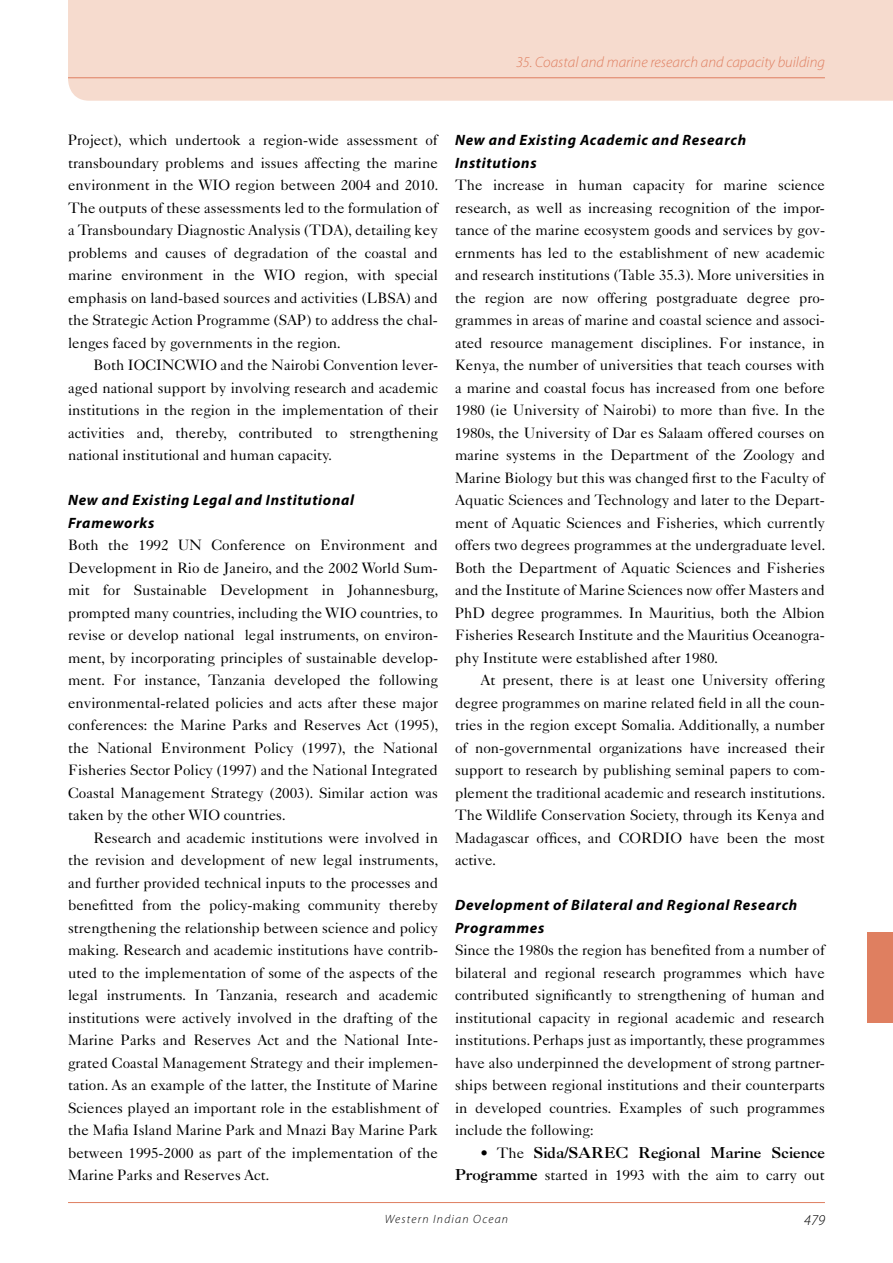
<style>
.page{position:relative;width:893px;height:1263px;background:#fff}
.page>*{position:absolute;margin:0;border:0;box-sizing:border-box;transform-origin:0 0}
.t1{font:15px/22.5px "Caslon 540 LT Std";color:#000}
.t2{font:italic 700 15px "Myriad Pro";letter-spacing:.045em;color:#000}
.t3{font:15px/22.5px "Caslon 3 LT Std";color:#000;text-align:right}
.t4{font:italic 300 15px "Myriad Pro";color:#df7f60}
.t5{font:italic 300 15px "Myriad Pro";color:#000}
.t6{font:italic 300 12px "Myriad Pro";letter-spacing:.1em;color:#000}
.s1{font-family:"Myriad Pro";font-weight:700;font-style:italic}
.s2{font-family:"Caslon 540 LT Std"}
</style>
<div class="page">
<div style="left:68px;top:0;width:825px;height:101px;background:#f6dbce"></div>
<hr style="left:68px;top:77px;width:757px;height:1px;background:#df7f60">
<div style="left:867px;top:933px;width:26px;height:90px;background:#df7f60"></div>
<hr style="left:68px;top:1202px;width:757px;height:1px;background:#df7f60">
<p class="t4" style="left:516px;top:53px;width:310px">35. Coastal and marine research and capacity building</p>
<p class="t1" style="left:68px;top:129px;width:371px">Project), which undertook a region-wide assessment of</p>
<p class="t1" style="left:68px;top:151px;width:371px">transboundary problems and issues affecting the marine</p>
<p class="t1" style="left:68px;top:174px;width:372px">environment in the WIO region between 2004 and 2010.</p>
<p class="t1" style="left:68px;top:196px;width:371px">The outputs of these assessments led to the formulation of</p>
<p class="t1" style="left:68px;top:219px;width:371px">a Transboundary Diagnostic Analysis (TDA), detailing key</p>
<p class="t1" style="left:68px;top:241px;width:371px">problems and causes of degradation of the coastal and</p>
<p class="t1" style="left:68px;top:264px;width:371px">marine environment in the WIO region, with special</p>
<p class="t1" style="left:68px;top:286px;width:371px">emphasis on land-based sources and activities (LBSA) and</p>
<p class="t1" style="left:68px;top:309px;width:371px">the Strategic Action Programme (SAP) to address the chal-</p>
<p class="t1" style="left:68px;top:331px;width:274px">lenges faced by governments in the region.</p>
<p class="t1" style="left:94px;top:354px;width:346px">Both IOCINCWIO and the Nairobi Convention lever-</p>
<p class="t1" style="left:68px;top:376px;width:371px">aged national support by involving research and academic</p>
<p class="t1" style="left:68px;top:399px;width:371px">institutions in the region in the implementation of their</p>
<p class="t1" style="left:68px;top:421px;width:371px">activities and, thereby, contributed to strengthening</p>
<p class="t1" style="left:68px;top:444px;width:266px">national institutional and human capacity.</p>
<p class="t2" style="left:68px;top:490px;width:288px">New and Existing Legal and Institutional</p>
<p class="t2" style="left:68px;top:513px;width:88px">Frameworks</p>
<p class="t1" style="left:68px;top:534px;width:371px">Both the 1992 UN Conference on Environment and</p>
<p class="t1" style="left:68px;top:556px;width:371px">Development in Rio de Janeiro, and the 2002 World Sum-</p>
<p class="t1" style="left:68px;top:579px;width:372px">mit for Sustainable Development in Johannesburg,</p>
<p class="t1" style="left:68px;top:601px;width:371px">prompted many countries, including the WIO countries, to</p>
<p class="t1" style="left:68px;top:624px;width:371px">revise or develop national legal instruments, on environ-</p>
<p class="t1" style="left:68px;top:646px;width:371px">ment, by incorporating principles of sustainable develop-</p>
<p class="t1" style="left:68px;top:669px;width:371px">ment. For instance, Tanzania developed the following</p>
<p class="t1" style="left:68px;top:691px;width:371px">environmental-related policies and acts after these major</p>
<p class="t1" style="left:68px;top:714px;width:372px">conferences: the Marine Parks and Reserves Act (1995),</p>
<p class="t1" style="left:68px;top:736px;width:371px">the National Environment Policy (1997), the National</p>
<p class="t1" style="left:68px;top:759px;width:371px">Fisheries Sector Policy (1997) and the National Integrated</p>
<p class="t1" style="left:68px;top:781px;width:371px">Coastal Management Strategy (2003). Similar action was</p>
<p class="t1" style="left:68px;top:804px;width:219px">taken by the other WIO countries.</p>
<p class="t1" style="left:94px;top:826px;width:346px">Research and academic institutions were involved in</p>
<p class="t1" style="left:68px;top:849px;width:372px">the revision and development of new legal instruments,</p>
<p class="t1" style="left:68px;top:871px;width:371px">and further provided technical inputs to the processes and</p>
<p class="t1" style="left:68px;top:894px;width:371px">benefitted from the policy-making community thereby</p>
<p class="t1" style="left:68px;top:916px;width:371px">strengthening the relationship between science and policy</p>
<p class="t1" style="left:68px;top:939px;width:371px">making. Research and academic institutions have contrib-</p>
<p class="t1" style="left:68px;top:961px;width:371px">uted to the implementation of some of the aspects of the</p>
<p class="t1" style="left:68px;top:984px;width:371px">legal instruments. In Tanzania, research and academic</p>
<p class="t1" style="left:68px;top:1006px;width:371px">institutions were actively involved in the drafting of the</p>
<p class="t1" style="left:68px;top:1029px;width:371px">Marine Parks and Reserves Act and the National Inte-</p>
<p class="t1" style="left:68px;top:1051px;width:371px">grated Coastal Management Strategy and their implemen-</p>
<p class="t1" style="left:68px;top:1074px;width:371px">tation. As an example of the latter, the Institute of Marine</p>
<p class="t1" style="left:68px;top:1096px;width:371px">Sciences played an important role in the establishment of</p>
<p class="t1" style="left:68px;top:1119px;width:371px">the Mafia Island Marine Park and Mnazi Bay Marine Park</p>
<p class="t1" style="left:68px;top:1141px;width:371px">between 1995-2000 as part of the implementation of the</p>
<p class="t1" style="left:68px;top:1164px;width:203px">Marine Parks and Reserves Act.</p>
<p class="t2" style="left:455px;top:130px;width:293px">New and Existing Academic and Research</p>
<p class="t2" style="left:455px;top:153px;width:83px">Institutions</p>
<p class="t1" style="left:455px;top:174px;width:371px">The increase in human capacity for marine science</p>
<p class="t1" style="left:455px;top:196px;width:371px">research, as well as increasing recognition of the impor-</p>
<p class="t1" style="left:455px;top:219px;width:371px">tance of the marine ecosystem goods and services by gov-</p>
<p class="t1" style="left:455px;top:241px;width:371px">ernments has led to the establishment of new academic</p>
<p class="t1" style="left:455px;top:264px;width:371px">and research institutions (Table 35.3). More universities in</p>
<p class="t1" style="left:455px;top:286px;width:371px">the region are now offering postgraduate degree pro-</p>
<p class="t1" style="left:455px;top:309px;width:371px">grammes in areas of marine and coastal science and associ-</p>
<p class="t1" style="left:455px;top:331px;width:371px">ated resource management disciplines. For instance, in</p>
<p class="t1" style="left:455px;top:354px;width:371px">Kenya, the number of universities that teach courses with</p>
<p class="t1" style="left:455px;top:376px;width:371px">a marine and coastal focus has increased from one before</p>
<p class="t1" style="left:455px;top:399px;width:371px">1980 (ie University of Nairobi) to more than five. In the</p>
<p class="t1" style="left:455px;top:421px;width:371px">1980s, the University of Dar es Salaam offered courses on</p>
<p class="t1" style="left:455px;top:444px;width:371px">marine systems in the Department of the Zoology and</p>
<p class="t1" style="left:455px;top:466px;width:371px">Marine Biology but this was changed first to the Faculty of</p>
<p class="t1" style="left:455px;top:489px;width:371px">Aquatic Sciences and Technology and later to the Depart-</p>
<p class="t1" style="left:455px;top:511px;width:371px">ment of Aquatic Sciences and Fisheries, which currently</p>
<p class="t1" style="left:455px;top:534px;width:372px">offers two degrees programmes at the undergraduate level.</p>
<p class="t1" style="left:455px;top:556px;width:371px">Both the Department of Aquatic Sciences and Fisheries</p>
<p class="t1" style="left:455px;top:579px;width:371px">and the Institute of Marine Sciences now offer Masters and</p>
<p class="t1" style="left:455px;top:601px;width:371px">PhD degree programmes. In Mauritius, both the Albion</p>
<p class="t1" style="left:455px;top:624px;width:371px">Fisheries Research Institute and the Mauritius Oceanogra-</p>
<p class="t1" style="left:455px;top:646px;width:265px">phy Institute were established after 1980.</p>
<p class="t1" style="left:480px;top:669px;width:346px">At present, there is at least one University offering</p>
<p class="t1" style="left:455px;top:691px;width:371px">degree programmes on marine related field in all the coun-</p>
<p class="t1" style="left:455px;top:714px;width:371px">tries in the region except Somalia. Additionally, a number</p>
<p class="t1" style="left:455px;top:736px;width:371px">of non-governmental organizations have increased their</p>
<p class="t1" style="left:455px;top:759px;width:371px">support to research by publishing seminal papers to com-</p>
<p class="t1" style="left:455px;top:781px;width:372px">plement the traditional academic and research institutions.</p>
<p class="t1" style="left:455px;top:804px;width:371px">The Wildlife Conservation Society, through its Kenya and</p>
<p class="t1" style="left:455px;top:826px;width:371px">Madagascar offices, and CORDIO have been the most</p>
<p class="t1" style="left:455px;top:849px;width:43px">active.</p>
<p class="t1" style="left:455px;top:894px;width:371px"><span class="s1">Development of Bilateral and Regional Research Programmes<br></span>Since the 1980s the region has benefited from a number of bilateral and regional research programmes which have contributed significantly to strengthening of human and institutional capacity in regional academic and research institutions. Perhaps just as importantly, these programmes have also underpinned the development of strong partner&shy;ships between regional institutions and their counterparts in developed countries. Examples of such programmes include the following:</p>
<p class="t3" style="left:455px;top:1141px;width:371px"><span class="s2">• The</span> Sida/SAREC Regional Marine Science<br>Programme <span class="s2">started in 1993 with the aim to carry out</span></p>
<p class="t6" style="left:385px;top:1211px;width:125px">Western Indian Ocean</p>
<p class="t5" style="left:804px;top:1211px;width:22px">479</p>
</div>
